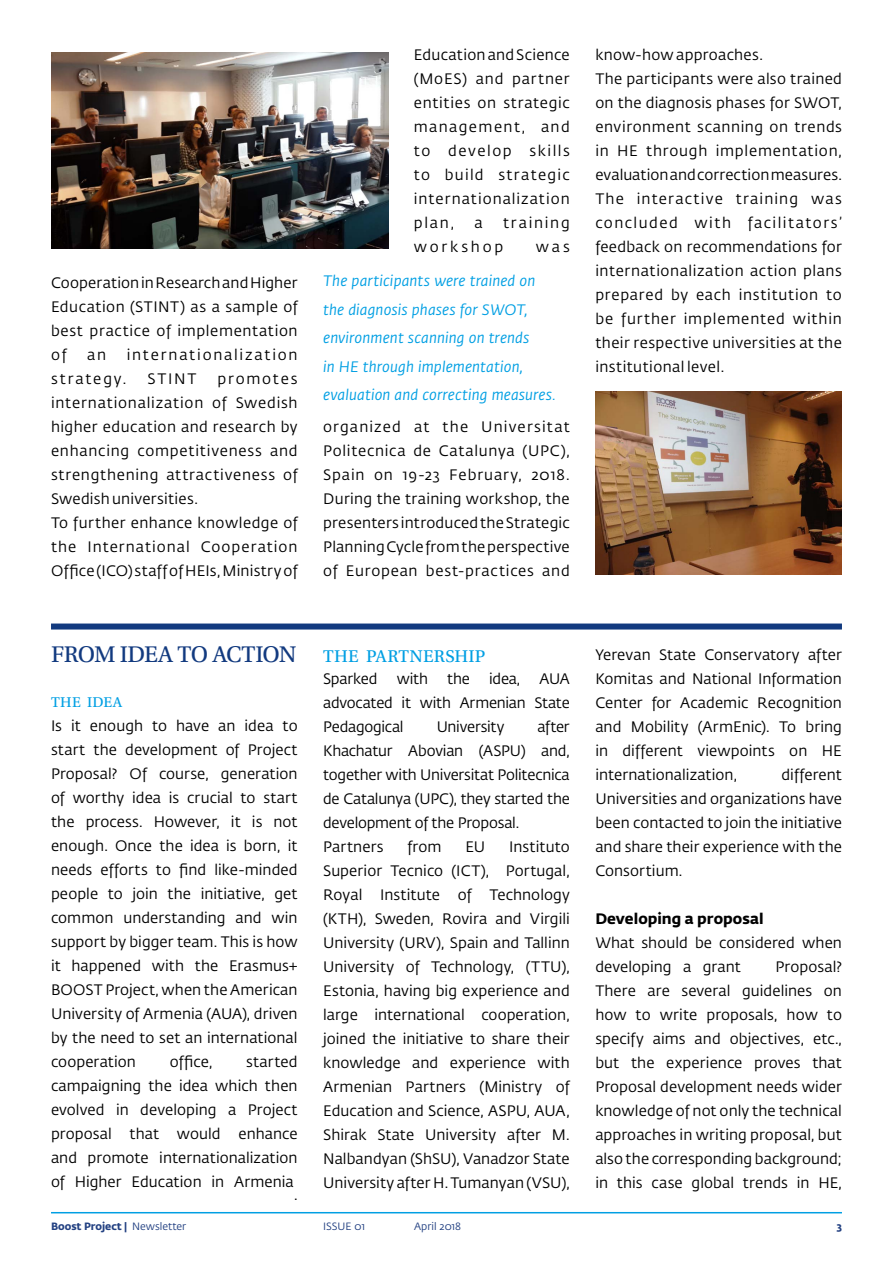
<style>
.page{position:relative;width:893px;height:1263px;background:#fff}
.page>*{position:absolute;margin:0;border:0;box-sizing:border-box;transform-origin:0 0}
.t1{font:24px "Utopia Std Capt";letter-spacing:-.03em;color:#123a7f}
.t2{font:18px "Utopia Std Capt";letter-spacing:.01em;color:#009fe3}
.t3{font:15px/24px "Fedra Sans Arm";letter-spacing:.02em;color:#000;text-align:justify}
.t4{font:15px/24px "Fedra Sans Arm";letter-spacing:.045em;color:#000}
.t5{font:15px/24px "Fedra Sans Arm";letter-spacing:-.015em;color:#000}
.t6{font:italic 15px/28.5px "Fedra Sans Arm";letter-spacing:.005em;color:#009fe3}
.t7{font:15px "Fedra Sans Arm";letter-spacing:.115em;color:#000}
.t8{font:700 15px "Fedra Sans Arm";letter-spacing:.005em;color:#000}
.t9{font:15px/24px "Fedra Sans Arm";letter-spacing:.15em;color:#000}
.t10{font:15px "Fedra Sans Arm";letter-spacing:.125em;color:#000}
.t11{font:15px "Utopia Std Capt";letter-spacing:.02em;color:#009fe3}
.t12{font:700 10.5px "Fedra Sans Arm";color:#234182}
.t13{font:10.5px "Fedra Sans Arm";color:#234182}
.s1{font-weight:400}
</style>
<div class="page">
<hr style="left:51px;top:1212px;width:791px;height:1px;background:#009fe3">
<div style="left:51px;top:623px;width:791px;height:6px;background:#123a7f"></div>
<img style="left:51px;top:52px;width:337px;height:197px">
<img style="left:595px;top:391px;width:247px;height:184px">
<p class="t3" style="left:51px;top:271px;width:248px">Cooperation in Research and Higher Education (STINT) as a sample of best practice of implementation of</p>
<p class="t3" style="left:87px;top:343px;width:21px">an</p>
<p class="t7" style="left:127px;top:345px;width:172px">internationalization</p>
<p class="t10" style="left:51px;top:369px;width:77px">strategy.</p>
<p class="t3" style="left:147px;top:367px;width:51px">STINT</p>
<p class="t4" style="left:51px;top:367px;width:248px;text-indent:166px">promotes internationalization of Swedish higher education and research by enhancing competitiveness and strengthening attractiveness of<br>Swedish universities.<br>To further enhance knowledge of the International Cooperation<br>Office (ICO) staff of HEIs, Ministry of</p>
<p class="t3" style="left:414px;top:43px;width:157px">Education and Science (MoES) and partner entities on strategic management, and to develop skills to build strategic internationalization plan,</p>
<p class="t9" style="left:414px;top:211px;width:157px;text-indent:89px">training workshop</p>
<p class="t3" style="left:474px;top:211px;width:10px">a</p>
<p class="t3" style="left:536px;top:235px;width:36px">was</p>
<p class="t6" style="left:323px;top:266px;width:234px">The participants were trained on the diagnosis phases for SWOT, environment scanning on trends<br>in HE through implementation, evaluation and correcting measures.</p>
<p class="t3" style="left:323px;top:415px;width:248px">organized at the Universitat Politecnica de Catalunya (UPC), Spain on 19-23 February, 2018.<br>During the training workshop, the presenters introduced the Strategic Planning Cycle from the perspective of European best-practices and</p>
<p class="t3" style="left:595px;top:43px;width:248px;text-align:left">know-how approaches.<br>The participants were also trained on the diagnosis phases for SWOT, environment scanning on trends in HE through implementation, evaluation and correction measures.<br>The interactive training was concluded with facilitators’ feedback on recommendations for internationalization action plans prepared by each institution to be further implemented within their respective universities at the institutional level.</p>
<h1 class="t1" style="left:51px;top:641px;width:247px">FROM IDEA TO ACTION</h1>
<p class="t11" style="left:51px;top:693px;width:73px">THE IDEA</p>
<p class="t3" style="left:51px;top:713px;width:248px">Is it enough to have an idea to start the development of Project Proposal? Of course, generation of worthy idea is crucial to start the process. However, it is not enough. Once the idea is born, it needs efforts to find like-minded people to join the initiative, get common understanding and win support by bigger team. This is how it happened with the Erasmus+ BOOST Project, when the American University of Armenia (AUA), driven by the need to set an international cooperation</p>
<p class="t3" style="left:170px;top:1049px;width:44px">office,</p>
<p class="t3" style="left:51px;top:1049px;width:248px;text-indent:195px">started campaigning the idea which then evolved in developing a Project proposal that would enhance and promote internationalization of Higher Education in Armenia</p>
<p class="t3" style="left:294px;top:1183px;width:5px">.</p>
<p class="t2" style="left:323px;top:646px;width:164px">THE PARTNERSHIP</p>
<p class="t5" style="left:323px;top:667px;width:56px">Sparked</p>
<p class="t3" style="left:397px;top:667px;width:33px">with</p>
<p class="t3" style="left:447px;top:667px;width:24px">the</p>
<p class="t3" style="left:489px;top:667px;width:33px">idea,</p>
<p class="t3" style="left:323px;top:667px;width:248px;text-indent:216px">AUA advocated it with Armenian State Pedagogical</p>
<p class="t5" style="left:437px;top:715px;width:69px">University</p>
<p class="t5" style="left:323px;top:715px;width:248px;text-indent:214px">after<br>Khachatur Abovian (ASPU) and, together with Universitat Politecnica de Catalunya (UPC), they started the development of the Proposal.<br>Partners</p>
<p class="t3" style="left:323px;top:835px;width:248px;text-indent:186px">Instituto Superior Tecnico (ICT), Portugal, Royal Institute of Technology (KTH), Sweden, Rovira and Virgili University (URV), Spain and Tallinn University of Technology, (TTU), Estonia, having big experience and large international cooperation, joined the initiative to share their knowledge and experience with Armenian Partners (Ministry of Education and Science, ASPU, AUA, Shirak State University after M.<br>Nalbandyan (ShSU), Vanadzor State University after H. Tumanyan (VSU),</p>
<p class="t3" style="left:407px;top:835px;width:35px">from</p>
<p class="t3" style="left:465px;top:835px;width:21px">EU</p>
<p class="t3" style="left:595px;top:643px;width:248px">Yerevan State Conservatory after Komitas and National Information Center for Academic Recognition and Mobility (ArmEnic). To bring in different viewpoints on HE internationalization,</p>
<p class="t3" style="left:595px;top:763px;width:248px;text-indent:186px">different Universities and organizations have been contacted to join the initiative and share their experience with the Consortium.</p>
<p class="t8" style="left:595px;top:909px;width:170px">Developing a proposal</p>
<p class="t3" style="left:595px;top:931px;width:248px">What should be considered when developing a grant</p>
<p class="t3" style="left:595px;top:955px;width:248px;text-indent:180px">Proposal?<br>There are several guidelines on how to write proposals, how to specify aims and objectives, etc., but the experience proves that Proposal development needs wider knowledge of not only the technical approaches in writing proposal, but also the corresponding background; in this case global trends in HE,</p>
<p class="t12" style="left:51px;top:1219px;width:137px">Boost Project | <span class="s1">Newsletter</span></p>
<p class="t13" style="left:323px;top:1219px;width:43px">ISSUE 01</p>
<p class="t13" style="left:414px;top:1219px;width:48px">April 2018</p>
<p class="t12" style="left:837px;top:1219px;width:7px">3</p>
</div>
